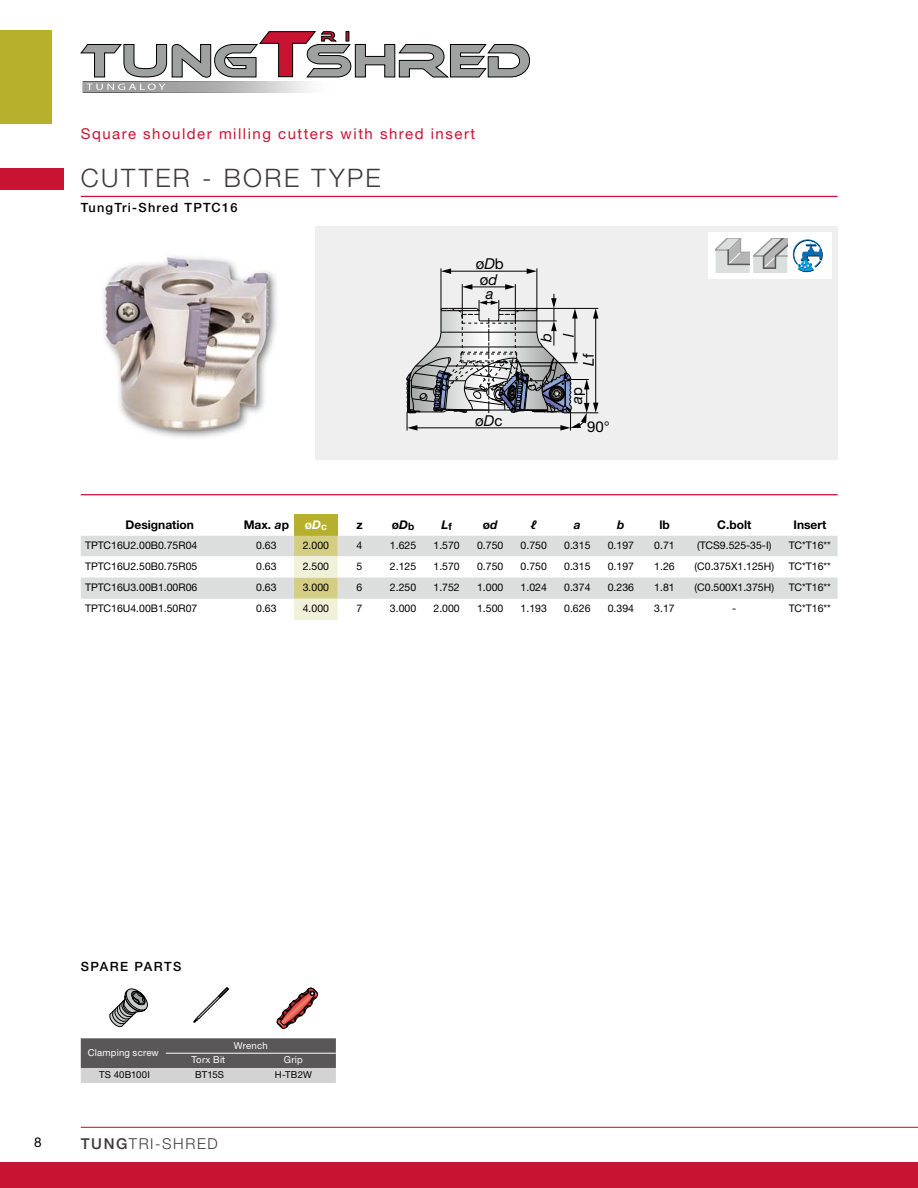
<style>
.page{position:relative;width:918px;height:1188px;background:#fff}
.page>*{position:absolute;margin:0;border:0;box-sizing:border-box;transform-origin:0 0}
.t1{font:300 25.5px "Helvetica Neue LTW1 G";letter-spacing:.1em;color:#3e3a39}
.t2{font:15px "Helvetica Neue LTW1 G";letter-spacing:.1em;color:#c81432}
.t3{font:300 15px "Helvetica Neue LTW1 G";letter-spacing:.105em;color:#3e3a39}
.t4{font:15px "Helvetica Neue LTW1 G";color:#000}
.t5{font:italic 15px/13.6px "Helvetica Neue LTW1 G";color:#000;text-align:center}
.t6{font:13.5px "Helvetica Neue LTW1 G";color:#000}
.t7{font:500 12.75px "Helvetica Neue LTW1 G";letter-spacing:.1em;color:#000}
.t8{font:700 12px "Helvetica Neue LTW1 G";color:#000}
.t9{font:italic 700 12px "Helvetica Neue LTW1 G";color:#000}
.t10{font:700 12px "Helvetica Neue LTW1 G";color:#fff}
.t11{font:10.5px "Helvetica Neue LTW1 G";color:#000}
.t12{font:9.6px "Helvetica Neue LTW1 G";letter-spacing:.02em;color:#fff}
.t13{font:9.6px "Helvetica Neue LTW1 G";letter-spacing:.015em;color:#000}
.s1{font-style:italic}
.s2{font-style:normal}
.s3{font-size:10.2px}
.s4{font-style:normal;font-size:10.2px}
.s5{font-weight:500}
</style>
<div class="page">
<div style="left:0;top:31px;width:51px;height:93px;background:#b6b02c"></div>
<div style="left:0;top:1162px;width:918px;height:26px;background:#c81432"></div>
<hr style="left:81px;top:1127px;width:837px;height:1px;background:#c81432">
<img style="left:83px;top:81px;width:225px;height:12px">
<img style="left:83px;top:82px;width:225px;height:10px">
<svg style="left:86px;top:84px;width:79px;height:6px"></svg>
<svg style="left:81px;top:31px;width:449px;height:47px"></svg>
<hr style="left:81px;top:196px;width:757px;height:1px;background:#c81432">
<hr style="left:81px;top:494px;width:757px;height:1px;background:#c81432">
<div style="left:0;top:169px;width:64px;height:21px;background:#c81432"></div>
<div style="left:81px;top:226px;width:757px;height:234px;background:#efefef"></div>
<hr style="left:441px;top:268px;width:1px;height:42px;background:#000">
<hr style="left:537px;top:268px;width:1px;height:42px;background:#000">
<hr style="left:449px;top:271px;width:80px;height:1px;background:#000">
<svg style="left:441px;top:268px;width:10px;height:6px"></svg>
<svg style="left:527px;top:268px;width:10px;height:6px"></svg>
<svg style="left:406px;top:284px;width:192px;height:147px"></svg>
<div style="left:81px;top:226px;width:234px;height:234px;background:#fff"></div>
<img style="left:103px;top:256px;width:174px;height:182px">
<div style="left:708px;top:233px;width:123px;height:46px;background:#fff"></div>
<svg style="left:716px;top:239px;width:71px;height:34px"></svg>
<svg style="left:793px;top:239px;width:30px;height:33px"></svg>
<svg style="left:81px;top:1038px;width:255px;height:45px;background:#848383"></svg>
<hr style="left:166px;top:1053px;width:170px;height:1px;background:#fff">
<svg style="left:109px;top:988px;width:39px;height:40px"></svg>
<svg style="left:193px;top:987px;width:36px;height:36px"></svg>
<svg style="left:277px;top:988px;width:41px;height:41px"></svg>
<div style="left:294px;top:514px;width:44px;height:22px;background:#b6b02c"></div>
<svg style="left:81px;top:536px;width:757px;height:63px;fill:#dcdddd"></svg>
<svg style="left:294px;top:536px;width:44px;height:84px;background:#e2dfb0"></svg>
<h2 class="t2" style="left:81px;top:128px;width:396px">Square shoulder milling cutters with shred insert</h2>
<h1 class="t1" style="left:81px;top:169px;width:301px">CUTTER - BORE TYPE</h1>
<p class="t7" style="left:81px;top:203px;width:158px">TungTri-Shred TPTC16</p>
<h2 class="t4" style="left:476px;top:255px;width:30px">ø<span class="s1">D</span>b</h2>
<h2 class="t5" style="left:480px;top:273px;width:19px"><span class="s2">ø</span>d a</h2>
<h2 class="t4" style="left:475px;top:412px;width:29px">ø<span class="s1">D</span>c</h2>
<h2 class="t5" style="left:535px;top:342px;width:10px;line-height:22.4px;rotate:-90deg">b l</h2>
<h2 class="t5" style="left:582px;top:366px;width:14px;rotate:-90deg">L<span class="s2">f</span></h2>
<h2 class="t5" style="left:570px;top:404px;width:18px;rotate:-90deg">a<span class="s2">p</span></h2>
<h2 class="t4" style="left:587px;top:418px;width:24px">90°</h2>
<p class="t8" style="left:126px;top:520px;width:70px">Designation</p>
<p class="t8" style="left:244px;top:521px;width:47px">Max. <span class="s1">a</span>p</p>
<p class="t10" style="left:305px;top:521px;width:24px">ø<span class="s1">D</span><span class="s3">c</span></p>
<p class="t8" style="left:356px;top:521px;width:8px">z</p>
<p class="t8" style="left:392px;top:521px;width:24px">ø<span class="s1">D</span><span class="s3">b</span></p>
<p class="t9" style="left:441px;top:518px;width:12px">L<span class="s4">f</span></p>
<p class="t8" style="left:483px;top:521px;width:16px">ø<span class="s1">d</span></p>
<p class="t9" style="left:531px;top:518px;width:7px">ℓ</p>
<p class="t9" style="left:574px;top:518px;width:8px">a</p>
<p class="t9" style="left:617px;top:518px;width:9px">b</p>
<p class="t8" style="left:659px;top:521px;width:12px">lb</p>
<p class="t8" style="left:717px;top:521px;width:36px">C.bolt</p>
<p class="t8" style="left:793px;top:521px;width:34px">Insert</p>
<p class="t11" style="left:85px;top:541px;width:114px">TPTC16U2.00B0.75R04</p>
<p class="t11" style="left:256px;top:541px;width:22px">0.63</p>
<p class="t11" style="left:303px;top:541px;width:28px">2.000</p>
<p class="t11" style="left:357px;top:541px;width:7px">4</p>
<p class="t11" style="left:390px;top:541px;width:28px">1.625</p>
<p class="t11" style="left:433px;top:541px;width:28px">1.570</p>
<p class="t11" style="left:477px;top:541px;width:28px">0.750</p>
<p class="t11" style="left:521px;top:541px;width:28px">0.750</p>
<p class="t11" style="left:564px;top:541px;width:28px">0.315</p>
<p class="t11" style="left:608px;top:541px;width:28px">0.197</p>
<p class="t11" style="left:654px;top:541px;width:22px">0.71</p>
<p class="t11" style="left:697px;top:541px;width:76px">(TCS9.525-35-I)</p>
<p class="t11" style="left:789px;top:541px;width:44px">TC*T16**</p>
<p class="t11" style="left:85px;top:562px;width:114px">TPTC16U2.50B0.75R05</p>
<p class="t11" style="left:256px;top:562px;width:22px">0.63</p>
<p class="t11" style="left:303px;top:562px;width:28px">2.500</p>
<p class="t11" style="left:357px;top:562px;width:7px">5</p>
<p class="t11" style="left:390px;top:562px;width:28px">2.125</p>
<p class="t11" style="left:433px;top:562px;width:28px">1.570</p>
<p class="t11" style="left:477px;top:562px;width:28px">0.750</p>
<p class="t11" style="left:521px;top:562px;width:28px">0.750</p>
<p class="t11" style="left:564px;top:562px;width:28px">0.315</p>
<p class="t11" style="left:608px;top:562px;width:28px">0.197</p>
<p class="t11" style="left:654px;top:562px;width:22px">1.26</p>
<p class="t11" style="left:695px;top:562px;width:81px">(C0.375X1.125H)</p>
<p class="t11" style="left:789px;top:562px;width:44px">TC*T16**</p>
<p class="t11" style="left:85px;top:584px;width:114px">TPTC16U3.00B1.00R06</p>
<p class="t11" style="left:256px;top:584px;width:22px">0.63</p>
<p class="t11" style="left:303px;top:584px;width:28px">3.000</p>
<p class="t11" style="left:357px;top:584px;width:7px">6</p>
<p class="t11" style="left:390px;top:584px;width:28px">2.250</p>
<p class="t11" style="left:433px;top:584px;width:28px">1.752</p>
<p class="t11" style="left:477px;top:584px;width:28px">1.000</p>
<p class="t11" style="left:521px;top:584px;width:28px">1.024</p>
<p class="t11" style="left:564px;top:584px;width:28px">0.374</p>
<p class="t11" style="left:608px;top:584px;width:28px">0.236</p>
<p class="t11" style="left:654px;top:584px;width:22px">1.81</p>
<p class="t11" style="left:695px;top:584px;width:81px">(C0.500X1.375H)</p>
<p class="t11" style="left:789px;top:584px;width:44px">TC*T16**</p>
<p class="t11" style="left:85px;top:605px;width:114px">TPTC16U4.00B1.50R07</p>
<p class="t11" style="left:256px;top:605px;width:22px">0.63</p>
<p class="t11" style="left:303px;top:605px;width:28px">4.000</p>
<p class="t11" style="left:357px;top:605px;width:7px">7</p>
<p class="t11" style="left:390px;top:605px;width:28px">3.000</p>
<p class="t11" style="left:433px;top:605px;width:28px">2.000</p>
<p class="t11" style="left:477px;top:605px;width:28px">1.500</p>
<p class="t11" style="left:521px;top:605px;width:28px">1.193</p>
<p class="t11" style="left:564px;top:605px;width:28px">0.626</p>
<p class="t11" style="left:608px;top:605px;width:28px">0.394</p>
<p class="t11" style="left:654px;top:605px;width:22px">3.17</p>
<p class="t11" style="left:732px;top:605px;width:6px">-</p>
<p class="t11" style="left:789px;top:605px;width:44px">TC*T16**</p>
<p class="t7" style="left:81px;top:962px;width:102px">SPARE PARTS</p>
<p class="t12" style="left:88px;top:1049px;width:73px">Clamping screw</p>
<p class="t12" style="left:191px;top:1057px;width:35px">Torx Bit</p>
<p class="t12" style="left:234px;top:1042px;width:35px">Wrench</p>
<p class="t12" style="left:284px;top:1057px;width:20px">Grip</p>
<p class="t13" style="left:99px;top:1071px;width:52px">TS 40B100I</p>
<p class="t13" style="left:195px;top:1071px;width:30px">BT15S</p>
<p class="t13" style="left:275px;top:1071px;width:39px">H-TB2W</p>
<p class="t6" style="left:34px;top:1138px;width:9px">8</p>
<h2 class="t3" style="left:81px;top:1138px;width:138px"><span class="s5">TUNG</span>TRI-SHRED</h2>
</div>
